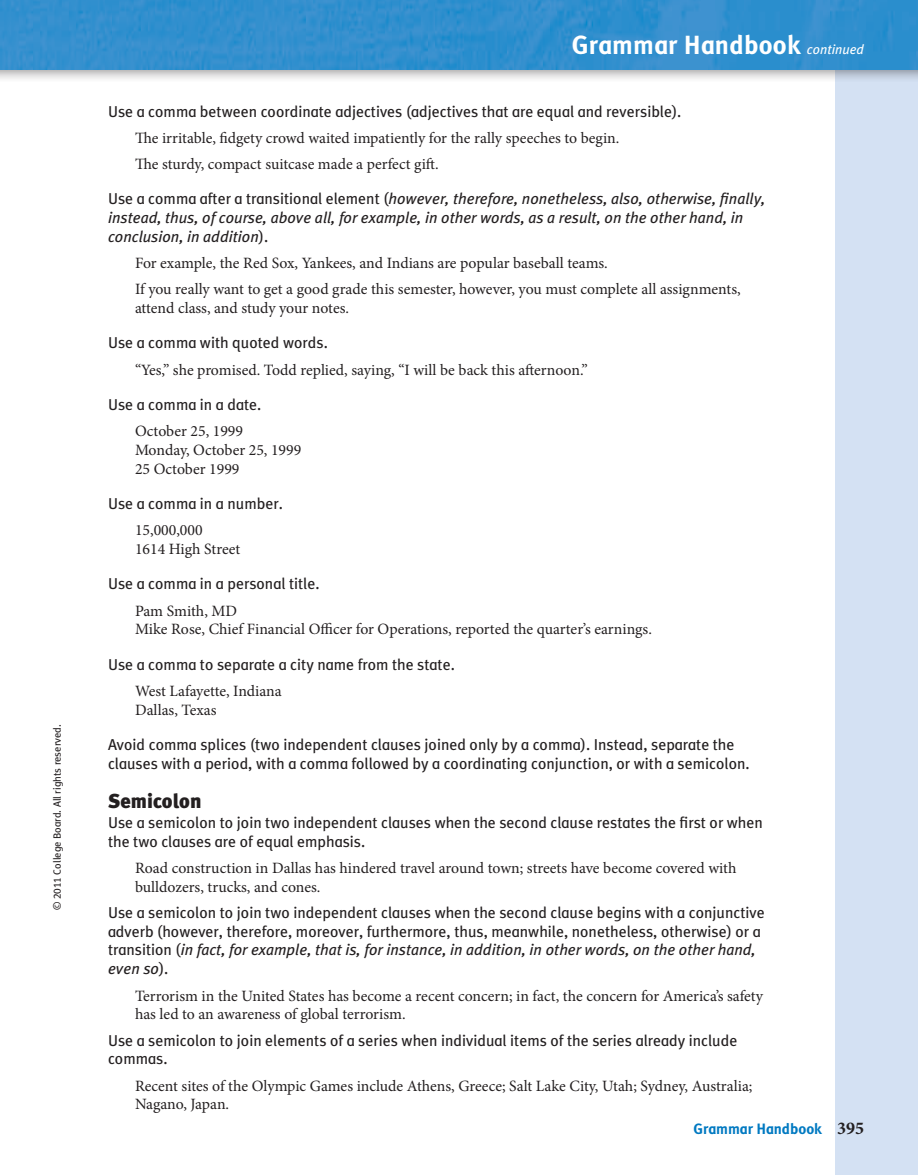
<style>
.page{position:relative;width:918px;height:1175px;background:#fff}
.page>*{position:absolute;margin:0;border:0;box-sizing:border-box;transform-origin:0 0}
.t1{font:700 26.25px "OPT Meta Plus";letter-spacing:.01em;color:#fff}
.t2{font:900 20.25px "OPT Meta Plus";color:#231f20}
.t3{font:15.75px/18.8px "Minion Pro";color:#231f20}
.t4{font:15.75px/18.8px "OPT Meta Plus";color:#231f20}
.t5{font:italic 15.75px/18.8px "OPT Meta Plus";color:#231f20}
.t6{font:700 15px "OPT Meta Plus";color:#0079c1}
.t7{font:10.5px "OPT Meta Plus";color:#231f20}
.s1{font-weight:400;font-style:italic;font-size:13.5px}
.s2{font-style:normal}
.s3{font-style:italic}
.s4{font-family:"Minion Pro";font-size:18px;color:#231f20}
</style>
<div class="page">
<div style="left:836px;top:0;width:82px;height:1174px;background:#d4e1f3"></div>
<div style="left:0;top:0;width:918px;height:82px;background:#231f20;opacity:.4"></div>
<svg style="left:0;top:0;width:918px;height:69px;background:#318fcd"></svg>
<p class="t7" style="left:51px;top:910px;width:187px;rotate:-90deg">© 2011 College Board. All rights reserved.</p>
<h1 class="t1" style="left:572px;top:30px;width:294px">Grammar Handbook <span class="s1">continued</span></h1>
<p class="t4" style="left:108px;top:102px;width:575px">Use a comma between coordinate adjectives (adjectives that are equal and reversible).</p>
<p class="t3" style="left:135px;top:125px;width:486px;line-height:26.2px">The irritable, fidgety crowd waited impatiently for the rally speeches to begin.<br>The sturdy, compact suitcase made a perfect gift.</p>
<p class="t5" style="left:108px;top:190px;width:659px"><span class="s2">Use a comma after a transitional element (</span>however, therefore, nonetheless, also, otherwise, finally, instead, thus, of course, above all, for example, in other words, as a result, on the other hand, in conclusion, in addition<span class="s2">).</span></p>
<p class="t3" style="left:135px;top:250px;width:607px;line-height:26.2px">For example, the Red Sox, Yankees, and Indians are popular baseball teams.<br>If you really want to get a good grade this semester, however, you must complete all assignments,</p>
<p class="t3" style="left:135px;top:299px;width:216px">attend class, and study your notes.</p>
<p class="t4" style="left:108px;top:334px;width:221px">Use a comma with quoted words.</p>
<p class="t3" style="left:135px;top:360px;width:454px">“Yes,” she promised. Todd replied, saying, “I will be back this afternoon.”</p>
<p class="t4" style="left:108px;top:395px;width:155px">Use a comma in a date.</p>
<p class="t3" style="left:135px;top:422px;width:168px">October 25, 1999<br>Monday, October 25, 1999<br>25 October 1999</p>
<p class="t4" style="left:108px;top:494px;width:176px">Use a comma in a number.</p>
<p class="t3" style="left:135px;top:521px;width:107px">15,000,000<br>1614 High Street</p>
<p class="t4" style="left:108px;top:574px;width:213px">Use a comma in a personal title.</p>
<p class="t3" style="left:135px;top:601px;width:518px">Pam Smith, MD<br>Mike Rose, Chief Financial Officer for Operations, reported the quarter’s earnings.</p>
<p class="t4" style="left:108px;top:655px;width:348px">Use a comma to separate a city name from the state.</p>
<p class="t3" style="left:135px;top:681px;width:148px">West Lafayette, Indiana<br>Dallas, Texas</p>
<p class="t4" style="left:108px;top:735px;width:643px">Avoid comma splices (two independent clauses joined only by a comma). Instead, separate the clauses with a period, with a comma followed by a coordinating conjunction, or with a semicolon.</p>
<p class="t2" style="left:108px;top:788px;width:95px">Semicolon</p>
<p class="t4" style="left:108px;top:813px;width:656px">Use a semicolon to join two independent clauses when the second clause restates the first or when the two clauses are of equal emphasis.</p>
<p class="t3" style="left:135px;top:858px;width:603px">Road construction in Dallas has hindered travel around town; streets have become covered with bulldozers, trucks, and cones.</p>
<p class="t4" style="left:108px;top:903px;width:658px">Use a semicolon to join two independent clauses when the second clause begins with a conjunctive adverb (however, therefore, moreover, furthermore, thus, meanwhile, nonetheless, otherwise) or a transition (<span class="s3">in fact, for example, that is, for instance, in addition, in other words, on the other hand, even so</span>).</p>
<p class="t3" style="left:135px;top:986px;width:630px">Terrorism in the United States has become a recent concern; in fact, the concern for America’s safety has led to an awareness of global terrorism.</p>
<p class="t4" style="left:108px;top:1030px;width:631px">Use a semicolon to join elements of a series when individual items of the series already include commas.</p>
<p class="t3" style="left:135px;top:1076px;width:619px">Recent sites of the Olympic Games include Athens, Greece; Salt Lake City, Utah; Sydney, Australia;<br>Nagano, Japan.</p>
<p class="t6" style="left:694px;top:1120px;width:172px">Grammar Handbook <span class="s4">395</span></p>
</div>
